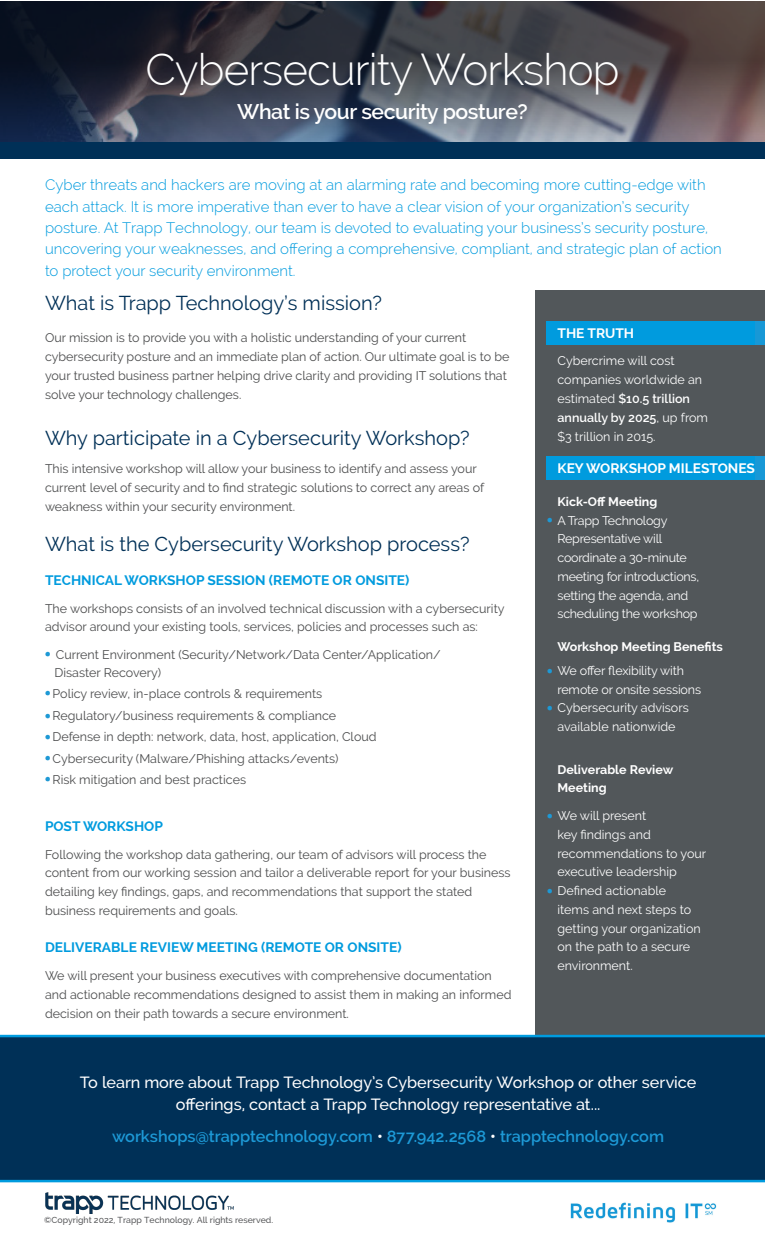
<style>
.page{position:relative;width:765px;height:1238px;background:#fff}
.page>*{position:absolute;margin:0;border:0;box-sizing:border-box;transform-origin:0 0}
.Heading{font:300 43.75px "Raleway";letter-spacing:-.02em;color:#fff}
.t1{font:600 22.5px "Raleway";color:#1d99d6}
.Heading-2{font:600 21.25px "Raleway";letter-spacing:-.02em;color:#fff}
.body_copy{font:20px "Raleway";color:#003057}
.lead_paragraph{font:20px "Raleway";color:#003057}
.t2{font:500 16.25px/22.5px "Raleway";letter-spacing:-.005em;color:#fff;text-align:center}
.t3{font:600 16.25px "Raleway";color:#1d99d6}
.lead_paragraph-2{font:300 15px/21.2px "Raleway";color:#009bde}
.body_copy-2{font:700 13.75px "Raleway";color:#009bde}
.subhead_2{font:700 13.75px "Raleway";color:#fff}
.body_copy-3{font:12.5px/18.8px "Raleway";color:#4b4c4d}
.body_copy-4{font:12.5px/18.8px "Raleway";color:#fff}
.body_copy-5{font:12.5px/18.8px "Raleway";letter-spacing:-.02em;color:#fff}
.subhead_3{font:12.5px/18.8px "Raleway";letter-spacing:-.01em;color:#fff}
.subhead_3-2{font:700 12.5px "Raleway";color:#fff}
.body_copy-6{font:700 12.5px/18.8px "Raleway";color:#fff}
.t4{font:500 8.75px "Raleway";color:#57585a}
.s1{font-weight:600}
.s2{color:#fff}
</style>
<div class="page">
<svg style="left:0;top:1px;width:765px;height:141px;background:#40424d"></svg>
<div style="left:535px;top:290px;width:230px;height:745px;background:#52575a"></div>
<div style="left:546px;top:321px;width:213px;height:23px;background:#009bde"></div>
<div style="left:546px;top:457px;width:213px;height:23px;background:#009bde"></div>
<div style="left:0;top:1036px;width:765px;height:144px;background:#003057"></div>
<hr style="left:0;top:1034px;width:765px;height:3px;background:#009cdf">
<hr style="left:0;top:1179px;width:765px;height:3px;background:#009bde">
<img style="left:46px;top:1193px;width:188px;height:20px">
<img style="left:570px;top:1202px;width:147px;height:21px">
<div style="left:756px;top:456px;width:9px;height:24px;background:#1898d6"></div>
<div style="left:756px;top:321px;width:9px;height:24px;background:#1898d6"></div>
<div style="left:0;top:142px;width:765px;height:17px;background:#003057"></div>
<p class="Heading" style="left:146px;top:44px;width:475px">Cybersecurity Workshop</p>
<p class="Heading-2" style="left:237px;top:99px;width:292px">What is your security posture?</p>
<p class="lead_paragraph-2" style="left:45px;top:174px;width:678px">Cyber threats and hackers are moving at an alarming rate and becoming more cutting-edge with each attack. It is more imperative than ever to have a clear vision of your organization’s security posture. At Trapp Technology, our team is devoted to evaluating your business’s security posture, uncovering your weaknesses, and offering a comprehensive, compliant, and strategic plan of action to protect your security environment.</p>
<p class="lead_paragraph" style="left:45px;top:291px;width:338px">What is Trapp Technology’s mission?</p>
<p class="body_copy-3" style="left:45px;top:328px;width:466px">Our mission is to provide you with a holistic understanding of your current cybersecurity posture and an immediate plan of action. Our ultimate goal is to be your trusted business partner helping drive clarity and providing IT solutions that solve your technology challenges.</p>
<p class="body_copy" style="left:45px;top:426px;width:426px">Why participate in a Cybersecurity Workshop?</p>
<p class="body_copy-3" style="left:45px;top:459px;width:441px">This intensive workshop will allow your business to identify and assess your current level of security and to find strategic solutions to correct any areas of weakness within your security environment.</p>
<p class="body_copy" style="left:45px;top:532px;width:426px">What is the Cybersecurity Workshop process?</p>
<p class="body_copy-2" style="left:45px;top:572px;width:366px">TECHNICAL WORKSHOP SESSION (REMOTE OR ONSITE)</p>
<p class="body_copy-3" style="left:45px;top:598px;width:461px">The workshops consists of an involved technical discussion with a cybersecurity advisor around your existing tools, services, policies and processes such as:</p>
<p class="body_copy-3" style="left:45px;top:645px;width:397px">• Current Environment (Security/Network/Data Center/Application/</p>
<p class="body_copy-3" style="left:55px;top:663px;width:108px">Disaster Recovery)</p>
<p class="body_copy-3" style="left:45px;top:684px;width:279px">• Policy review, in-place controls &amp; requirements</p>
<p class="body_copy-3" style="left:45px;top:706px;width:293px">• Regulatory/business requirements &amp; compliance</p>
<p class="body_copy-3" style="left:45px;top:727px;width:333px">• Defense in depth: network, data, host, application, Cloud</p>
<p class="body_copy-3" style="left:45px;top:749px;width:295px">• Cybersecurity (Malware/Phishing attacks/events)</p>
<p class="body_copy-3" style="left:45px;top:770px;width:203px">• Risk mitigation and best practices</p>
<p class="body_copy-2" style="left:45px;top:818px;width:120px">POST WORKSHOP</p>
<p class="body_copy-3" style="left:45px;top:844px;width:467px">Following the workshop data gathering, our team of advisors will process the content from our working session and tailor a deliverable report for your business detailing key findings, gaps, and recommendations that support the stated business requirements and goals.</p>
<p class="body_copy-2" style="left:45px;top:939px;width:358px">DELIVERABLE REVIEW MEETING (REMOTE OR ONSITE)</p>
<p class="body_copy-3" style="left:45px;top:966px;width:468px">We will present your business executives with comprehensive documentation and actionable recommendations designed to assist them in making an informed decision on their path towards a secure environment.</p>
<p class="subhead_2" style="left:558px;top:325px;width:78px">THE TRUTH</p>
<p class="body_copy-4" style="left:558px;top:352px;width:152px">Cybercrime will cost companies worldwide an estimated <span class="s1">$10.5 trillion annually by 2025</span>, up from $3 trillion in 2015.</p>
<p class="subhead_2" style="left:558px;top:460px;width:199px">KEY WORKSHOP MILESTONES</p>
<p class="subhead_3-2" style="left:558px;top:494px;width:101px">Kick-Off Meeting</p>
<p class="body_copy-5" style="left:558px;top:511px;width:143px">A Trapp Technology<br>Representative will coordinate a 30-minute meeting for introductions, setting the agenda, and scheduling the workshop</p>
<p class="subhead_3-2" style="left:558px;top:639px;width:167px">Workshop Meeting Benefits</p>
<p class="subhead_3" style="left:558px;top:661px;width:145px">We offer flexibility with remote or onsite sessions<br>Cybersecurity advisors available nationwide</p>
<p class="body_copy-6" style="left:558px;top:760px;width:117px">Deliverable Review<br>Meeting</p>
<p class="body_copy-4" style="left:558px;top:806px;width:150px">We will present<br>key findings and recommendations to your executive leadership<br>Defined actionable<br>items and next steps to getting your organization on the path to a secure environment.</p>
<p class="t1" style="left:546px;top:507px;width:10px">•</p>
<p class="t1" style="left:44px;top:641px;width:10px">•</p>
<p class="t1" style="left:44px;top:680px;width:10px">•</p>
<p class="t1" style="left:44px;top:702px;width:10px">•</p>
<p class="t1" style="left:44px;top:724px;width:10px">•</p>
<p class="t1" style="left:44px;top:745px;width:10px">•</p>
<p class="t1" style="left:44px;top:766px;width:10px">•</p>
<p class="t1" style="left:546px;top:658px;width:10px">•</p>
<p class="t1" style="left:546px;top:695px;width:10px">•</p>
<p class="t1" style="left:546px;top:803px;width:10px">•</p>
<p class="t1" style="left:546px;top:878px;width:10px">•</p>
<p class="t2" style="left:80px;top:1070px;width:618px">To learn more about Trapp Technology’s Cybersecurity Workshop or other service offerings, contact a Trapp Technology representative at...</p>
<p class="t3" style="left:112px;top:1126px;width:553px">workshops@trapptechnology.com <span class="s2">•</span> 877.942.2568 <span class="s2">•</span> trapptechnology.com</p>
<p class="t4" style="left:44px;top:1214px;width:230px">©Copyright 2022, Trapp Technology. All rights reserved.</p>
</div>
